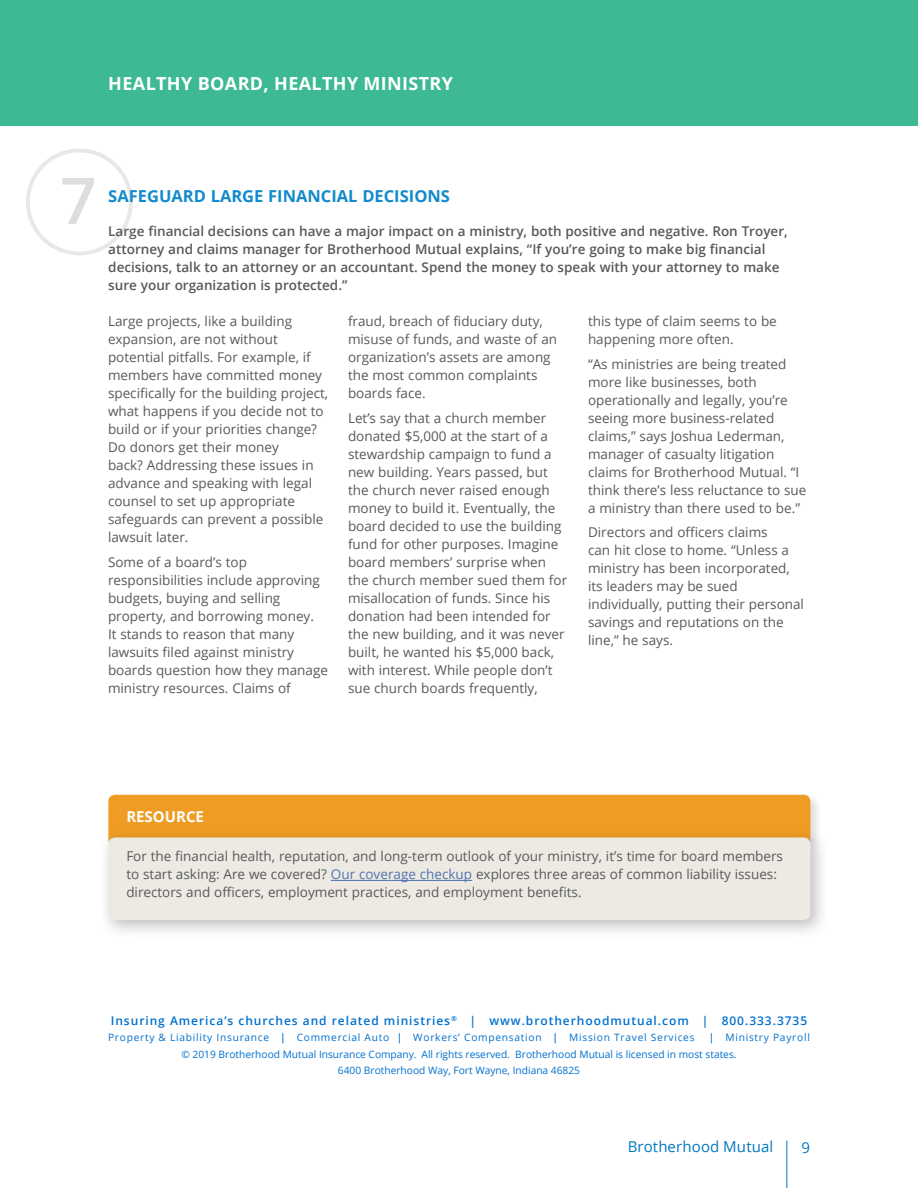
<style>
.page{position:relative;width:918px;height:1188px;background:#fff}
.page>*{position:absolute;margin:0;border:0;box-sizing:border-box;transform-origin:0 0}
.t1{font:600 64.5px "Open Sans";color:#dcddde}
.t2{font:700 18px "Open Sans";letter-spacing:.02em;color:#fff}
.t3{font:700 16.5px "Open Sans";color:#128acb}
.t4{font:15px "Open Sans";letter-spacing:.005em;color:#0079c1}
.t5{font:700 15px "Open Sans";color:#fff}
.t6{font:13.5px/18px "Open Sans";color:#58595b}
.t7{font:600 13.5px/18px "Open Sans";color:#58595b}
.t8{font:600 12px "Open Sans";letter-spacing:.08em;color:#0070ce}
.t9{font:10.2px "Open Sans";color:#0070ce}
.t10{font:10.2px "Open Sans";letter-spacing:.07em;color:#0070ce}
.s1{color:#4f73ad}
.s2{font-weight:600}
</style>
<div class="page">
<hr style="left:786px;top:1141px;width:1px;height:47px;background:#0079c1">
<div style="left:0;top:0;width:918px;height:126px;background:#3dba93"></div>
<div style="left:26px;top:148px;width:107px;height:107px;border:4px solid #dcddde;border-radius:50%"></div>
<div style="left:106px;top:792px;width:716px;height:61px;background:#231f20;opacity:.15"></div>
<div style="left:108px;top:795px;width:702px;height:33px;background:#ee9c23"></div>
<div style="left:98px;top:828px;width:731px;height:112px;background:#231f20;opacity:.3"></div>
<div style="left:108px;top:837px;width:702px;height:83px;background:#edeae4;border-radius:7px"></div>
<hr style="left:331px;top:880px;width:141px;height:1px;background:#4f73ad">
<h2 class="t2" style="left:108px;top:71px;width:346px">HEALTHY BOARD, HEALTHY MINISTRY</h2>
<h1 class="t1" style="left:60px;top:156px;width:38px">7</h1>
<p class="t3" style="left:108px;top:185px;width:343px">SAFEGUARD LARGE FINANCIAL DECISIONS</p>
<p class="t7" style="left:108px;top:222px;width:681px">Large financial decisions can have a major impact on a ministry, both positive and negative. Ron Troyer, attorney and claims manager for Brotherhood Mutual explains, “If you’re going to make big financial decisions, talk to an attorney or an accountant. Spend the money to speak with your attorney to make sure your organization is protected.”</p>
<p class="t6" style="left:108px;top:312px;width:222px">Large projects, like a building expansion, are not without potential pitfalls. For example, if members have committed money specifically for the building project, what happens if you decide not to build or if your priorities change?<br>Do donors get their money<br>back? Addressing these issues in advance and speaking with legal counsel to set up appropriate safeguards can prevent a possible lawsuit later.</p>
<p class="t6" style="left:108px;top:553px;width:221px">Some of a board’s top responsibilities include approving budgets, buying and selling property, and borrowing money.<br>It stands to reason that many lawsuits filed against ministry boards question how they manage ministry resources. Claims of</p>
<p class="t6" style="left:588px;top:312px;width:190px">this type of claim seems to be happening more often.</p>
<p class="t6" style="left:588px;top:354px;width:220px">“As ministries are being treated more like businesses, both operationally and legally, you’re seeing more business-related claims,” says Joshua Lederman, manager of casualty litigation claims for Brotherhood Mutual. “I think there’s less reluctance to sue a ministry than there used to be.”</p>
<p class="t6" style="left:588px;top:523px;width:218px">Directors and officers claims<br>can hit close to home. “Unless a ministry has been incorporated, its leaders may be sued individually, putting their personal savings and reputations on the line,” he says.</p>
<p class="t6" style="left:348px;top:312px;width:211px">fraud, breach of fiduciary duty, misuse of funds, and waste of an organization’s assets are among the most common complaints boards face.</p>
<p class="t6" style="left:348px;top:408px;width:221px">Let’s say that a church member donated $5,000 at the start of a stewardship campaign to fund a new building. Years passed, but the church never raised enough money to build it. Eventually, the board decided to use the building fund for other purposes. Imagine board members’ surprise when the church member sued them for misallocation of funds. Since his donation had been intended for the new building, and it was never built, he wanted his $5,000 back, with interest. While people don’t sue church boards frequently,</p>
<p class="t5" style="left:126px;top:806px;width:79px">RESOURCE</p>
<p class="t6" style="left:126px;top:847px;width:658px">For the financial health, reputation, and long-term outlook of your ministry, it’s time for board members to start asking: Are we covered? <span class="s1">Our coverage checkup</span> explores three areas of common liability issues: directors and officers, employment practices, and employment benefits.</p>
<p class="t8" style="left:111px;top:1012px;width:698px">Insuring America’s churches and related ministries<sup>®</sup> | www.brotherhoodmutual.com | 800.333.3735</p>
<p class="t10" style="left:108px;top:1030px;width:588px">Property &amp; Liability Insurance <span class="s2">|</span> Commercial Auto <span class="s2">|</span> Workers’ Compensation <span class="s2">|</span> Mission Travel Services</p>
<p class="t10" style="left:709px;top:1030px;width:103px"><span class="s2">|</span> Ministry Payroll</p>
<p class="t9" style="left:181px;top:1047px;width:557px">© 2019 Brotherhood Mutual Insurance Company. All rights reserved. Brotherhood Mutual is licensed in most states.</p>
<p class="t9" style="left:338px;top:1063px;width:244px">6400 Brotherhood Way, Fort Wayne, Indiana 46825</p>
<p class="t4" style="left:628px;top:1137px;width:147px">Brotherhood Mutual</p>
<p class="t4" style="left:801px;top:1137px;width:10px">9</p>
</div>
